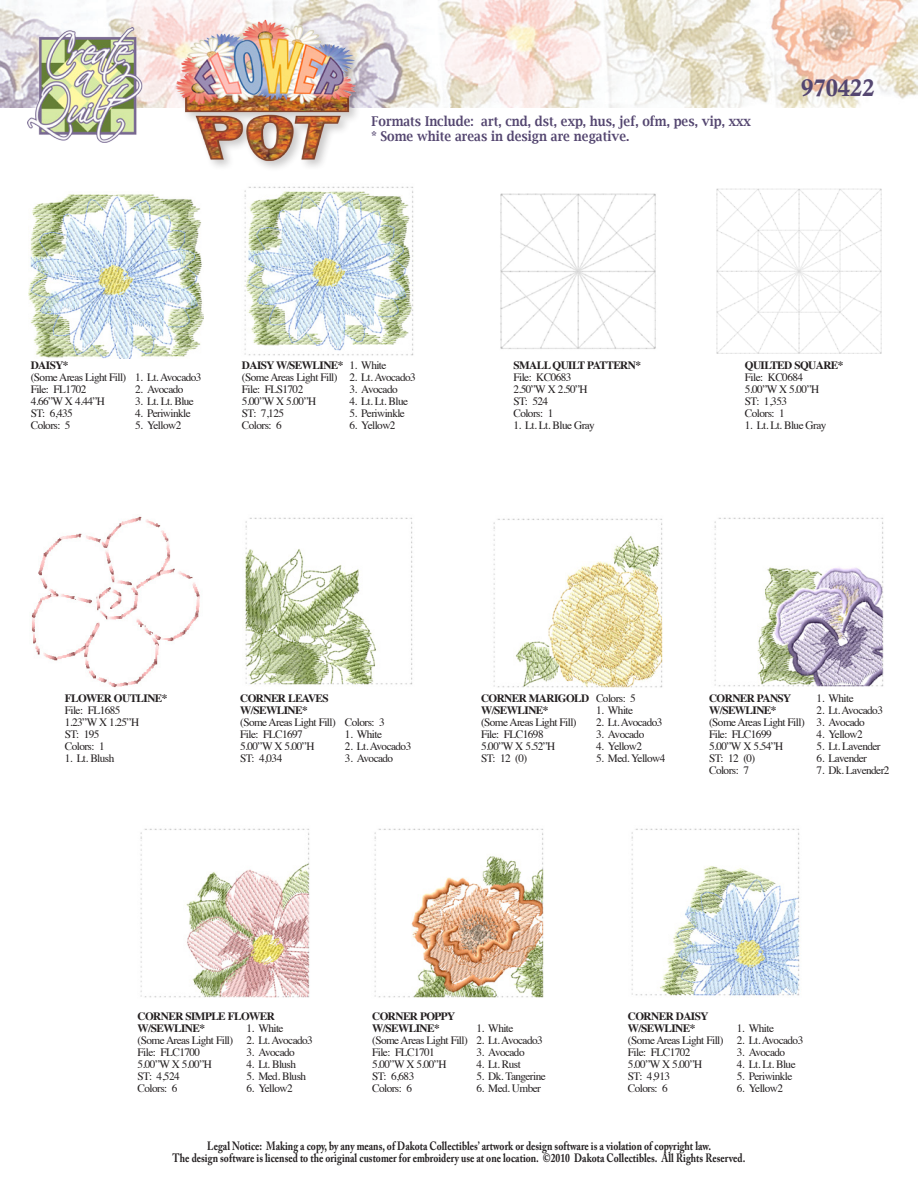
<style>
.page{position:relative;width:918px;height:1188px;background:#fff}
.page>*{position:absolute;margin:0;border:0;box-sizing:border-box;transform-origin:0 0}
.t1{font:24px "Calis MT Bol";color:#544670}
.t2{font:600 13.5px/15px "Lucida Bright";color:#544670;scale:.9 1}
.t3{font:700 12px/12px "Adobe Caslon Pro";color:#231f20;text-align:center;scale:.8 1}
.t4{font:11.25px/12px "Times";letter-spacing:-.05em;color:#231f20}
.t5{font:700 11.25px/12px "Times";letter-spacing:-.05em;color:#231f20}
</style>
<div class="page">
<img style="left:0;top:0;width:918px;height:108px">
<div style="left:174px;top:18px;width:193px;height:154px;background:#231f20;opacity:.3"></div>
<img style="left:170px;top:13px;width:195px;height:152px">
<img style="left:27px;top:27px;width:117px;height:115px">
<img style="left:29px;top:194px;width:175px;height:165px">
<img style="left:244px;top:186px;width:170px;height:170px">
<img style="left:500px;top:193px;width:156px;height:156px">
<img style="left:716px;top:188px;width:166px;height:166px">
<img style="left:31px;top:516px;width:169px;height:172px">
<img style="left:245px;top:517px;width:168px;height:168px">
<img style="left:493px;top:518px;width:170px;height:170px">
<img style="left:714px;top:517px;width:170px;height:170px">
<img style="left:140px;top:828px;width:170px;height:170px">
<img style="left:374px;top:828px;width:170px;height:170px">
<img style="left:631px;top:828px;width:169px;height:168px">
<p class="t2" style="left:372px;top:114px;width:423px">Formats Include: art, cnd, dst, exp, hus, jef, ofm, pes, vip, xxx * Some white areas in design are negative.</p>
<h1 class="t1" style="left:801px;top:74px;width:75px">970422</h1>
<p class="t5" style="left:31px;top:358px;width:39px">DAISY*</p>
<p class="t4" style="left:31px;top:371px;width:97px">(Some Areas Light Fill)<br>File: FL1702<br>4.66”W X 4.44”H<br>ST: 6,435<br>Colors: 5</p>
<p class="t4" style="left:135px;top:371px;width:68px">1. Lt. Avocado3</p>
<p class="t4" style="left:135px;top:383px;width:50px">2. Avocado</p>
<p class="t4" style="left:135px;top:395px;width:60px">3. Lt. Lt. Blue</p>
<p class="t4" style="left:135px;top:407px;width:57px">4. Periwinkle</p>
<p class="t4" style="left:135px;top:419px;width:48px">5. Yellow2</p>
<p class="t5" style="left:242px;top:358px;width:103px">DAISY W/SEWLINE*</p>
<p class="t4" style="left:242px;top:371px;width:97px">(Some Areas Light Fill)<br>File: FLS1702<br>5.00”W X 5.00”H<br>ST: 7,125<br>Colors: 6</p>
<p class="t4" style="left:349px;top:359px;width:39px">1. White</p>
<p class="t4" style="left:349px;top:371px;width:68px">2. Lt. Avocado3</p>
<p class="t4" style="left:349px;top:383px;width:50px">3. Avocado</p>
<p class="t4" style="left:349px;top:395px;width:60px">4. Lt. Lt. Blue</p>
<p class="t4" style="left:349px;top:407px;width:57px">5. Periwinkle</p>
<p class="t4" style="left:349px;top:419px;width:48px">6. Yellow2</p>
<p class="t5" style="left:513px;top:358px;width:129px">SMALL QUILT PATTERN*</p>
<p class="t4" style="left:513px;top:371px;width:76px">File: KC0683<br>2.50”W X 2.50”H<br>ST: 524<br>Colors: 1</p>
<p class="t4" style="left:513px;top:419px;width:83px">1. Lt. Lt. Blue Gray</p>
<p class="t5" style="left:745px;top:358px;width:100px">QUILTED SQUARE*</p>
<p class="t4" style="left:745px;top:371px;width:76px">File: KC0684<br>5.00”W X 5.00”H<br>ST: 1,353<br>Colors: 1</p>
<p class="t4" style="left:745px;top:419px;width:83px">1. Lt. Lt. Blue Gray</p>
<p class="t5" style="left:65px;top:691px;width:104px">FLOWER OUTLINE*</p>
<p class="t4" style="left:65px;top:704px;width:76px">File: FL1685<br>1.23”W X 1.25”H<br>ST: 195<br>Colors: 1</p>
<p class="t4" style="left:65px;top:752px;width:51px">1. Lt. Blush</p>
<p class="t5" style="left:240px;top:691px;width:90px">CORNER LEAVES<br>W/SEWLINE*</p>
<p class="t4" style="left:240px;top:716px;width:97px">(Some Areas Light Fill)<br>File: FLC1697<br>5.00”W X 5.00”H<br>ST: 4,034</p>
<p class="t4" style="left:345px;top:716px;width:41px">Colors: 3</p>
<p class="t4" style="left:345px;top:728px;width:39px">1. White</p>
<p class="t4" style="left:345px;top:740px;width:68px">2. Lt. Avocado3</p>
<p class="t4" style="left:345px;top:752px;width:50px">3. Avocado</p>
<p class="t5" style="left:481px;top:691px;width:110px">CORNER MARIGOLD<br>W/SEWLINE*</p>
<p class="t4" style="left:481px;top:716px;width:97px">(Some Areas Light Fill)<br>File: FLC1698<br>5.00”W X 5.52”H<br>ST: 12 (0)</p>
<p class="t4" style="left:596px;top:692px;width:41px">Colors: 5</p>
<p class="t4" style="left:596px;top:704px;width:39px">1. White</p>
<p class="t4" style="left:596px;top:716px;width:68px">2. Lt. Avocado3</p>
<p class="t4" style="left:596px;top:728px;width:50px">3. Avocado</p>
<p class="t4" style="left:596px;top:740px;width:48px">4. Yellow2</p>
<p class="t4" style="left:596px;top:752px;width:71px">5. Med. Yellow4</p>
<p class="t5" style="left:709px;top:691px;width:84px">CORNER PANSY<br>W/SEWLINE*</p>
<p class="t4" style="left:709px;top:716px;width:97px">(Some Areas Light Fill)<br>File: FLC1699<br>5.00”W X 5.54”H<br>ST: 12 (0)<br>Colors: 7</p>
<p class="t4" style="left:817px;top:692px;width:39px">1. White</p>
<p class="t4" style="left:817px;top:704px;width:68px">2. Lt. Avocado3</p>
<p class="t4" style="left:817px;top:716px;width:50px">3. Avocado</p>
<p class="t4" style="left:817px;top:728px;width:48px">4. Yellow2</p>
<p class="t4" style="left:817px;top:740px;width:66px">5. Lt. Lavender</p>
<p class="t4" style="left:817px;top:752px;width:52px">6. Lavender</p>
<p class="t4" style="left:817px;top:764px;width:74px">7. Dk. Lavender2</p>
<p class="t5" style="left:138px;top:1009px;width:139px">CORNER SIMPLE FLOWER<br>W/SEWLINE*</p>
<p class="t4" style="left:138px;top:1033px;width:97px">(Some Areas Light Fill)<br>File: FLC1700<br>5.00”W X 5.00”H<br>ST: 4,524<br>Colors: 6</p>
<p class="t4" style="left:247px;top:1021px;width:39px">1. White</p>
<p class="t4" style="left:247px;top:1033px;width:68px">2. Lt. Avocado3</p>
<p class="t4" style="left:247px;top:1045px;width:50px">3. Avocado</p>
<p class="t4" style="left:247px;top:1057px;width:51px">4. Lt. Blush</p>
<p class="t4" style="left:247px;top:1069px;width:61px">5. Med. Blush</p>
<p class="t4" style="left:247px;top:1081px;width:48px">6. Yellow2</p>
<p class="t5" style="left:372px;top:1009px;width:85px">CORNER POPPY<br>W/SEWLINE*</p>
<p class="t4" style="left:372px;top:1033px;width:97px">(Some Areas Light Fill)<br>File: FLC1701<br>5.00”W X 5.00”H<br>ST: 6,683<br>Colors: 6</p>
<p class="t4" style="left:476px;top:1021px;width:39px">1. White</p>
<p class="t4" style="left:476px;top:1033px;width:68px">2. Lt. Avocado3</p>
<p class="t4" style="left:476px;top:1045px;width:50px">3. Avocado</p>
<p class="t4" style="left:476px;top:1057px;width:46px">4. Lt. Rust</p>
<p class="t4" style="left:476px;top:1069px;width:71px">5. Dk. Tangerine</p>
<p class="t4" style="left:476px;top:1081px;width:66px">6. Med. Umber</p>
<p class="t5" style="left:628px;top:1009px;width:82px">CORNER DAISY<br>W/SEWLINE*</p>
<p class="t4" style="left:628px;top:1033px;width:97px">(Some Areas Light Fill)<br>File: FLC1702<br>5.00”W X 5.00”H<br>ST: 4,913<br>Colors: 6</p>
<p class="t4" style="left:737px;top:1021px;width:39px">1. White</p>
<p class="t4" style="left:737px;top:1033px;width:68px">2. Lt. Avocado3</p>
<p class="t4" style="left:737px;top:1045px;width:50px">3. Avocado</p>
<p class="t4" style="left:737px;top:1057px;width:60px">4. Lt. Lt. Blue</p>
<p class="t4" style="left:737px;top:1069px;width:57px">5. Periwinkle</p>
<p class="t4" style="left:737px;top:1081px;width:48px">6. Yellow2</p>
<p class="t3" style="left:173px;top:1140px;width:718px">Legal Notice: Making a copy, by any means, of Dakota Collectibles’ artwork or design software is a violation of copyright law.<br>The design software is licensed to the original customer for embroidery use at one location. ©2010 Dakota Collectibles. All Rights Reserved.</p>
</div>
